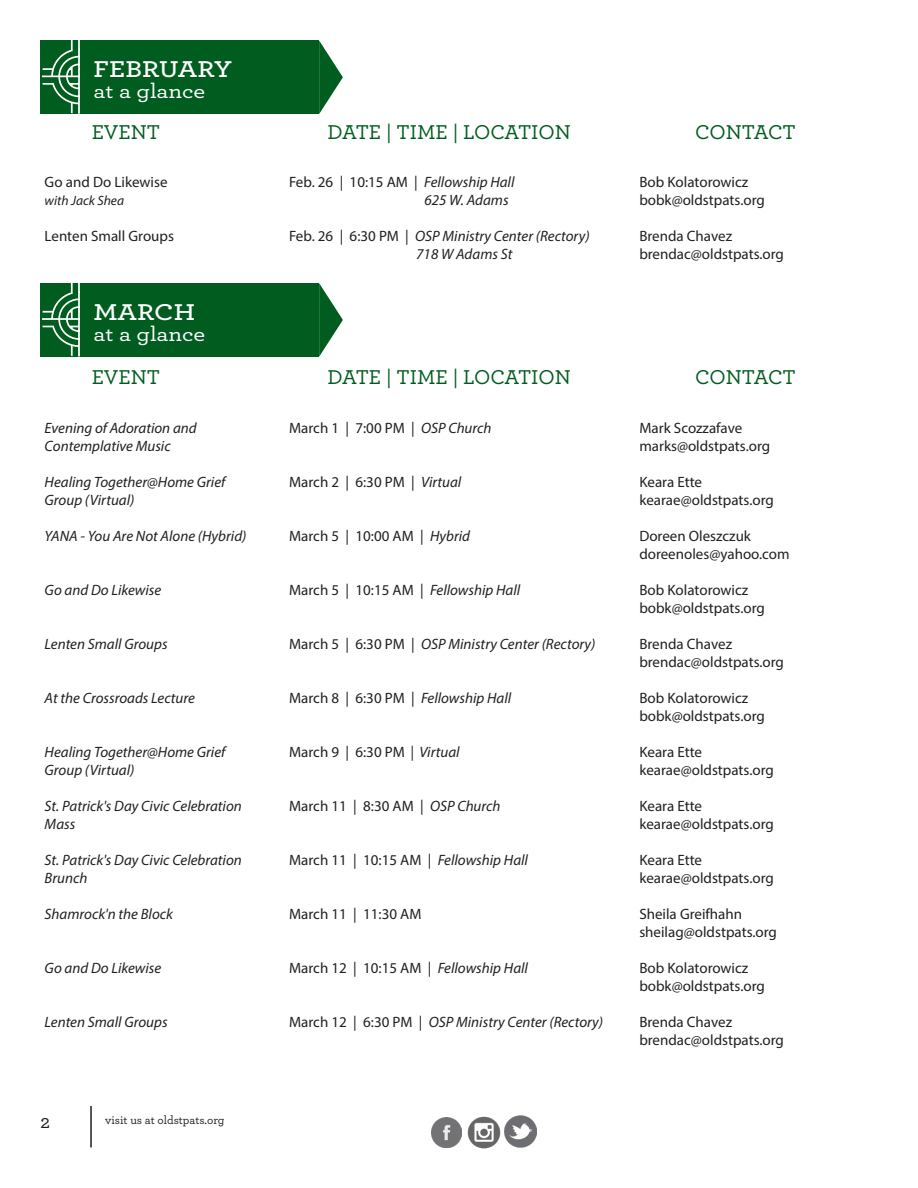
<style>
.page{position:relative;width:918px;height:1188px;background:#fff}
.page>*{position:absolute;margin:0;border:0;box-sizing:border-box;transform-origin:0 0}
.t1{font:600 24px "Archer";color:#fff;scale:1.16 1}
.t2{font:500 21px "Archer";color:#015c20}
.t3{font:500 21px "Archer";letter-spacing:-.005em;color:#fff;scale:1.16 1}
.t4{font:500 21px "Archer";letter-spacing:-.02em;color:#015c20}
.t5{font:500 19.5px "Archer";color:#231f20}
.t6{font:15px "Myriad Pro";color:#231f20}
.t7{font:italic 15px/18px "Myriad Pro";color:#231f20}
.t8{font:italic 13.5px "Myriad Pro";color:#231f20}
.t9{font:500 12px "Archer";color:#231f20}
.s1{font-style:normal}
.s2{font-style:italic}
</style>
<div class="page">
<img style="left:432px;top:1117px;width:30px;height:31px">
<img style="left:467px;top:1116px;width:34px;height:33px">
<img style="left:505px;top:1116px;width:32px;height:32px">
<hr style="left:90px;top:1106px;width:2px;height:41px;background:#231f20">
<div style="left:76px;top:40px;width:243px;height:74px;background:#015c20"></div>
<svg style="left:319px;top:41px;width:24px;height:73px"></svg>
<div style="left:41px;top:40px;width:38px;height:74px;background:#015c20"></div>
<svg style="left:42px;top:40px;width:37px;height:74px"></svg>
<div style="left:76px;top:283px;width:243px;height:74px;background:#015c20"></div>
<svg style="left:319px;top:283px;width:24px;height:74px"></svg>
<div style="left:41px;top:283px;width:38px;height:73px;background:#015c20"></div>
<svg style="left:42px;top:283px;width:37px;height:73px"></svg>
<p class="t1" style="left:93px;top:51px;width:121px">FEBRUARY</p>
<p class="t3" style="left:93px;top:76px;width:98px">at a glance</p>
<p class="t2" style="left:92px;top:117px;width:70px">EVENT</p>
<p class="t2" style="left:327px;top:117px;width:245px">DATE | TIME | LOCATION</p>
<p class="t4" style="left:695px;top:117px;width:102px">CONTACT</p>
<p class="t6" style="left:45px;top:173px;width:124px">Go and Do Likewise</p>
<p class="t8" style="left:45px;top:192px;width:81px">with Jack Shea</p>
<p class="t6" style="left:45px;top:227px;width:131px">Lenten Small Groups</p>
<p class="t1" style="left:93px;top:294px;width:89px">MARCH</p>
<p class="t3" style="left:93px;top:319px;width:98px">at a glance</p>
<p class="t7" style="left:424px;top:173px;width:92px;text-indent:-135px"><span class="s1">Feb. 26 | 10:15 AM |</span> Fellowship Hall<br>625 W. Adams</p>
<p class="t7" style="left:416px;top:227px;width:175px;text-indent:-127px"><span class="s1">Feb. 26 | 6:30 PM |</span> OSP Ministry Center (Rectory)<br>718 W Adams St</p>
<p class="t6" style="left:639px;top:173px;width:110px">Bob Kolatorowicz</p>
<p class="t6" style="left:639px;top:191px;width:127px">bobk@oldstpats.org</p>
<p class="t6" style="left:639px;top:227px;width:94px">Brenda Chavez</p>
<p class="t6" style="left:639px;top:245px;width:146px">brendac@oldstpats.org</p>
<p class="t2" style="left:92px;top:362px;width:70px">EVENT</p>
<p class="t2" style="left:327px;top:362px;width:245px">DATE | TIME | LOCATION</p>
<p class="t4" style="left:695px;top:362px;width:102px">CONTACT</p>
<p class="t7" style="left:45px;top:419px;width:154px">Evening of Adoration and<br>Contemplative Music</p>
<p class="t7" style="left:45px;top:473px;width:182px">Healing Together@Home Grief<br>Group (Virtual)</p>
<p class="t7" style="left:45px;top:527px;width:203px">YANA - You Are Not Alone (Hybrid)</p>
<p class="t6" style="left:289px;top:419px;width:204px">March 1 | 7:00 PM | <span class="s2">OSP Church</span></p>
<p class="t6" style="left:289px;top:473px;width:174px">March 2 | 6:30 PM | <span class="s2">Virtual</span></p>
<p class="t6" style="left:289px;top:527px;width:182px">March 5 | 10:00 AM | <span class="s2">Hybrid</span></p>
<p class="t6" style="left:289px;top:581px;width:233px">March 5 | 10:15 AM | <span class="s2">Fellowship Hall</span></p>
<p class="t7" style="left:289px;top:635px;width:308px"><span class="s1">March 5 | 6:30 PM |</span> OSP Ministry Center (Rectory)</p>
<p class="t6" style="left:289px;top:689px;width:224px">March 8 | 6:30 PM | <span class="s2">Fellowship Hall</span></p>
<p class="t6" style="left:289px;top:743px;width:172px">March 9 | 6:30 PM <span class="s2">| Virtual</span></p>
<p class="t6" style="left:289px;top:797px;width:213px">March 11 | 8:30 AM | <span class="s2">OSP Church</span></p>
<p class="t6" style="left:289px;top:851px;width:240px">March 11 | 10:15 AM | <span class="s2">Fellowship Hall</span></p>
<p class="t6" style="left:289px;top:905px;width:134px">March 11 | 11:30 AM</p>
<p class="t6" style="left:289px;top:959px;width:240px">March 12 | 10:15 AM | <span class="s2">Fellowship Hall</span></p>
<p class="t7" style="left:289px;top:1013px;width:316px"><span class="s1">March 12 | 6:30 PM |</span> OSP Ministry Center (Rectory)</p>
<p class="t6" style="left:639px;top:419px;width:104px">Mark Scozzafave</p>
<p class="t6" style="left:639px;top:437px;width:132px">marks@oldstpats.org</p>
<p class="t6" style="left:639px;top:473px;width:64px">Keara Ette</p>
<p class="t6" style="left:639px;top:491px;width:136px">kearae@oldstpats.org</p>
<p class="t6" style="left:639px;top:527px;width:113px">Doreen Oleszczuk</p>
<p class="t6" style="left:639px;top:545px;width:152px">doreenoles@yahoo.com</p>
<p class="t6" style="left:639px;top:581px;width:110px">Bob Kolatorowicz</p>
<p class="t6" style="left:639px;top:599px;width:127px">bobk@oldstpats.org</p>
<p class="t6" style="left:639px;top:635px;width:94px">Brenda Chavez</p>
<p class="t6" style="left:639px;top:653px;width:146px">brendac@oldstpats.org</p>
<p class="t6" style="left:639px;top:689px;width:110px">Bob Kolatorowicz</p>
<p class="t6" style="left:639px;top:707px;width:127px">bobk@oldstpats.org</p>
<p class="t6" style="left:639px;top:743px;width:64px">Keara Ette</p>
<p class="t6" style="left:639px;top:761px;width:136px">kearae@oldstpats.org</p>
<p class="t6" style="left:639px;top:797px;width:64px">Keara Ette</p>
<p class="t6" style="left:639px;top:815px;width:136px">kearae@oldstpats.org</p>
<p class="t6" style="left:639px;top:851px;width:64px">Keara Ette</p>
<p class="t6" style="left:639px;top:869px;width:136px">kearae@oldstpats.org</p>
<p class="t6" style="left:639px;top:905px;width:104px">Sheila Greifhahn</p>
<p class="t6" style="left:639px;top:923px;width:139px">sheilag@oldstpats.org</p>
<p class="t6" style="left:639px;top:959px;width:110px">Bob Kolatorowicz</p>
<p class="t6" style="left:639px;top:977px;width:127px">bobk@oldstpats.org</p>
<p class="t6" style="left:639px;top:1013px;width:94px">Brenda Chavez</p>
<p class="t6" style="left:639px;top:1031px;width:146px">brendac@oldstpats.org</p>
<p class="t7" style="left:45px;top:581px;width:118px">Go and Do Likewise</p>
<p class="t7" style="left:45px;top:635px;width:124px">Lenten Small Groups</p>
<p class="t7" style="left:45px;top:689px;width:152px">At the Crossroads Lecture</p>
<p class="t7" style="left:45px;top:743px;width:182px">Healing Together@Home Grief<br>Group (Virtual)</p>
<p class="t7" style="left:45px;top:797px;width:199px">St. Patrick's Day Civic Celebration<br>Mass</p>
<p class="t7" style="left:45px;top:851px;width:199px">St. Patrick's Day Civic Celebration<br>Brunch</p>
<p class="t7" style="left:45px;top:905px;width:130px">Shamrock'n the Block</p>
<p class="t7" style="left:45px;top:959px;width:118px">Go and Do Likewise</p>
<p class="t7" style="left:45px;top:1013px;width:124px">Lenten Small Groups</p>
<h3 class="t5" style="left:40px;top:1107px;width:11px">2</h3>
<p class="t9" style="left:105px;top:1111px;width:121px">visit us at oldstpats.org</p>
</div>
